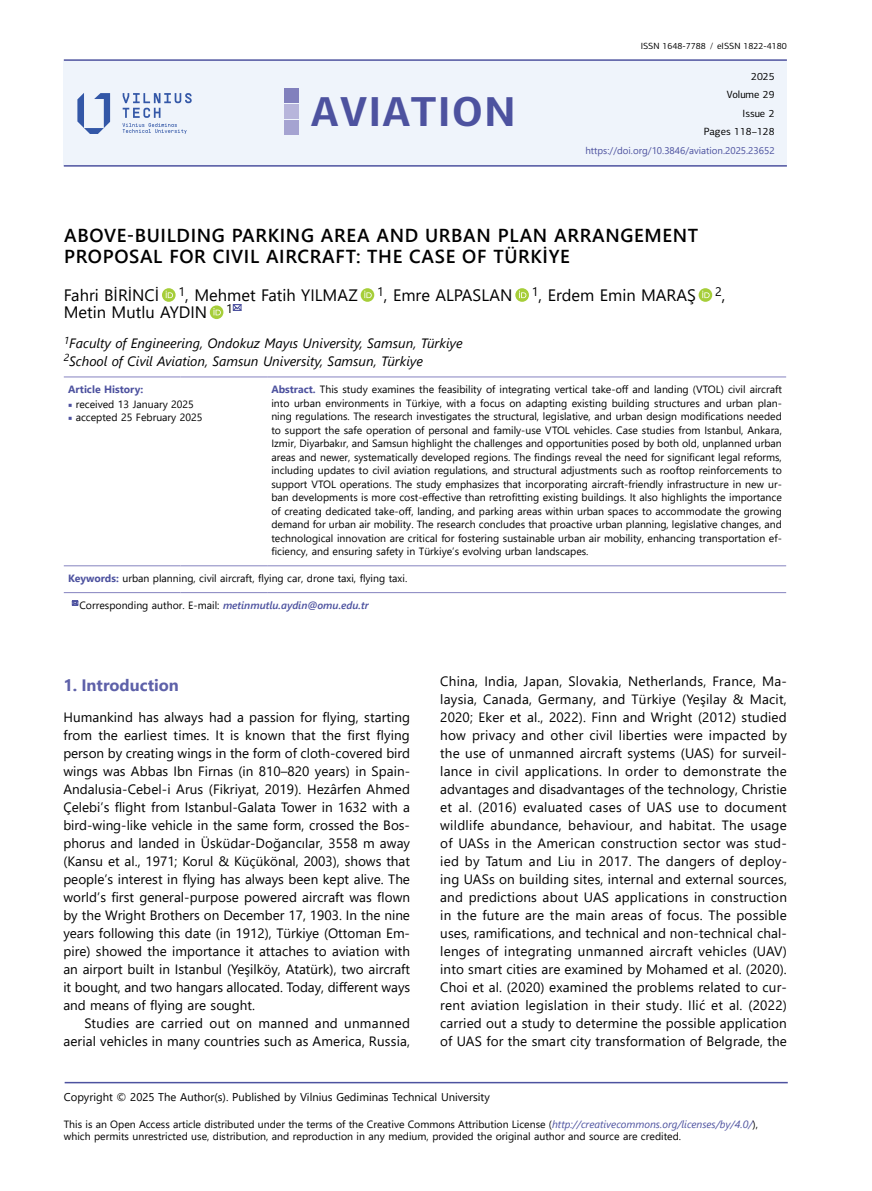
<style>
.page{position:relative;width:872px;height:1191px;background:#fff}
.page>*{position:absolute;margin:0;border:0;box-sizing:border-box;transform-origin:0 0}
.t1{font:700 42px "PF Centro Sans Pro";letter-spacing:.03em;color:#4d529f}
.t2{font:600 18.75px/21px "Segoe UI";letter-spacing:.035em;color:#000}
.t3{font:16.5px/17.2px "Segoe UI";color:#000}
.t4{font:700 16.5px "Segoe UI";color:#5e61a9}
.t5{font:13.5px/18px "Segoe UI";letter-spacing:.01em;color:#000;text-align:justify}
.t6{font:italic 13.5px/17.2px "Segoe UI";color:#000}
.t7{font:11.25px "Segoe UI";color:#000}
.t8{font:10.5px/13.5px "Segoe UI";color:#000}
.t9{font:10.5px/18.1px "PF Centro Sans Pro";color:#000;text-align:right}
.t10{font:700 10.5px "Segoe UI";color:#4d529f}
.t11{font:9.75px "Segoe UI";color:#4d529f}
.t12{font:9px "PF Centro Sans Pro";color:#000}
.s1{font-weight:700;color:#4d529f}
.s2{font-family:"Minion Pro";color:#4d529f}
.s3{font-weight:600;font-style:italic;color:#4d529f}
.s4{font-style:italic;color:#4d529f}
</style>
<div class="page">
<hr style="left:65px;top:1081px;width:722px;height:2px;background:#4d529f">
<div style="left:64px;top:61px;width:723px;height:104px;background:#eff4fb"></div>
<hr style="left:64px;top:59px;width:723px;height:2px;background:#4d529f">
<hr style="left:64px;top:165px;width:723px;height:2px;background:#4d529f">
<svg style="left:77px;top:93px;width:33px;height:41px"></svg>
<svg style="left:123px;top:93px;width:69px;height:41px"></svg>
<div style="left:284px;top:89px;width:15px;height:14px;background:#8180bd"></div>
<div style="left:284px;top:120px;width:15px;height:14px;background:#a5a3d1"></div>
<div style="left:284px;top:104px;width:15px;height:15px;background:#b7b5db"></div>
<svg style="left:162px;top:288px;width:14px;height:14px"></svg>
<svg style="left:166px;top:291px;width:7px;height:7px"></svg>
<div style="left:361px;top:288px;width:13px;height:14px;background:#a6ce39;border-radius:50%"></div>
<svg style="left:364px;top:291px;width:8px;height:7px"></svg>
<svg style="left:515px;top:288px;width:14px;height:14px"></svg>
<svg style="left:519px;top:291px;width:7px;height:7px"></svg>
<svg style="left:698px;top:288px;width:14px;height:14px"></svg>
<svg style="left:702px;top:291px;width:7px;height:7px"></svg>
<svg style="left:210px;top:305px;width:13px;height:14px"></svg>
<svg style="left:213px;top:308px;width:8px;height:7px"></svg>
<svg style="left:232px;top:304px;width:10px;height:7px"></svg>
<hr style="left:64px;top:376px;width:116px;height:1px;background:#9391c7">
<hr style="left:180px;top:376px;width:87px;height:1px;background:#9391c7">
<hr style="left:267px;top:376px;width:519px;height:1px;background:#9391c7">
<hr style="left:64px;top:565px;width:116px;height:1px;background:#9391c7">
<hr style="left:180px;top:565px;width:87px;height:1px;background:#9391c7">
<hr style="left:267px;top:565px;width:519px;height:1px;background:#9391c7">
<hr style="left:64px;top:592px;width:116px;height:1px;background:#9391c7">
<hr style="left:180px;top:592px;width:87px;height:1px;background:#9391c7">
<hr style="left:267px;top:592px;width:519px;height:1px;background:#9391c7">
<svg style="left:71px;top:600px;width:8px;height:6px"></svg>
<h1 class="t1" style="left:311px;top:85px;width:206px">AVIATION</h1>
<p class="t12" style="left:640px;top:41px;width:148px">ISSN 1648-7788 / eISSN 1822-4180</p>
<p class="t9" style="left:704px;top:68px;width:72px">2025<br>Volume 29<br>Issue 2<br>Pages 118–128</p>
<p class="t11" style="left:585px;top:142px;width:191px">https://doi.org/10.3846/aviation.2025.23652</p>
<h2 class="t2" style="left:64px;top:223px;width:635px">ABOVE-BUILDING PARKING AREA AND URBAN PLAN ARRANGEMENT<br>PROPOSAL FOR CIVIL AIRCRAFT: THE CASE OF TÜRKİYE</h2>
<p class="t3" style="left:64px;top:285px;width:663px">Fahri BİRİNCİ <sup>1</sup>, Mehmet Fatih YILMAZ <sup>1</sup>, Emre ALPASLAN <sup>1</sup>, Erdem Emin MARAŞ <sup>2</sup>,<br>Metin Mutlu AYDIN <sup>1</sup></p>
<p class="t6" style="left:64px;top:333px;width:400px"><sup>1</sup>Faculty of Engineering, Ondokuz Mayıs University, Samsun, Türkiye<br><sup>2</sup>School of Civil Aviation, Samsun University, Samsun, Türkiye</p>
<p class="t10" style="left:68px;top:379px;width:77px">Article History:</p>
<p class="t8" style="left:271px;top:382px;width:512px;text-align:justify"><span class="s1">Abstract.</span> This study examines the feasibility of integrating vertical take-off and landing (VTOL) civil aircraft into urban environments in Türkiye, with a focus on adapting existing building structures and urban plan&shy;ning regulations. The research investigates the structural, legislative, and urban design modifications needed to support the safe operation of personal and family-use VTOL vehicles. Case studies from Istanbul, Ankara, Izmir, Diyarbakır, and Samsun highlight the challenges and opportunities posed by both old, unplanned urban areas and newer, systematically developed regions. The findings reveal the need for significant legal reforms, including updates to civil aviation regulations, and structural adjustments such as rooftop reinforcements to support VTOL operations. The study emphasizes that incorporating aircraft-friendly infrastructure in new ur&shy;ban developments is more cost-effective than retrofitting existing buildings. It also highlights the importance of creating dedicated take-off, landing, and parking areas within urban spaces to accommodate the growing demand for urban air mobility. The research concludes that proactive urban planning, legislative changes, and technological innovation are critical for fostering sustainable urban air mobility, enhancing transportation ef&shy;ficiency, and ensuring safety in Türkiye’s evolving urban landscapes.</p>
<p class="t8" style="left:68px;top:396px;width:127px"><span class="s2">■</span> received 13 January 2025</p>
<p class="t8" style="left:68px;top:410px;width:136px"><span class="s2">■</span> accepted 25 February 2025</p>
<p class="t8" style="left:68px;top:570px;width:341px"><span class="s1">Keywords:</span> urban planning, civil aircraft, flying car, drone taxi, flying taxi.</p>
<p class="t8" style="left:79px;top:597px;width:291px">Corresponding author. E-mail: <span class="s3">metinmutlu.aydin@omu.edu.tr</span></p>
<p class="t4" style="left:63px;top:670px;width:117px">1. Introduction</p>
<p class="t5" style="left:63px;top:707px;width:348px">Humankind has always had a passion for flying, starting from the earliest times. It is known that the first flying person by creating wings in the form of cloth-covered bird wings was Abbas Ibn Firnas (in 810–820 years) in Spain-Andalusia-Cebel-i Arus (Fikriyat, 2019). Hezârfen Ahmed Çelebi’s flight from Istanbul-Galata Tower in 1632 with a bird-wing-like vehicle in the same form, crossed the Bos&shy;phorus and landed in Üsküdar-Doğancılar, 3558 m away (Kansu et al., 1971; Korul &amp; Küçükönal, 2003), shows that people’s interest in flying has always been kept alive. The world’s first general-purpose powered aircraft was flown by the Wright Brothers on December 17, 1903. In the nine years following this date (in 1912), Türkiye (Ottoman Em&shy;pire) showed the importance it attaches to aviation with an airport built in Istanbul (Yeşilköy, Atatürk), two aircraft it bought, and two hangars allocated. Today, different ways and means of flying are sought.</p>
<p class="t5" style="left:63px;top:1013px;width:348px;text-align:right">Studies are carried out on manned and unmanned aerial vehicles in many countries such as America, Russia,</p>
<p class="t5" style="left:440px;top:670px;width:348px">China, India, Japan, Slovakia, Netherlands, France, Ma&shy;laysia, Canada, Germany, and Türkiye (Yeşilay &amp; Macit, 2020; Eker et al., 2022). Finn and Wright (2012) studied how privacy and other civil liberties were impacted by the use of unmanned aircraft systems (UAS) for surveil&shy;lance in civil applications. In order to demonstrate the advantages and disadvantages of the technology, Christie et al. (2016) evaluated cases of UAS use to document wildlife abundance, behaviour, and habitat. The usage of UASs in the American construction sector was stud&shy;ied by Tatum and Liu in 2017. The dangers of deploy&shy;ing UASs on building sites, internal and external sources, and predictions about UAS applications in construction in the future are the main areas of focus. The possible uses, ramifications, and technical and non-technical chal&shy;lenges of integrating unmanned aircraft vehicles (UAV) into smart cities are examined by Mohamed et al. (2020).<br>Choi et al. (2020) examined the problems related to cur&shy;rent aviation legislation in their study. Ilić et al. (2022) carried out a study to determine the possible application of UAS for the smart city transformation of Belgrade, the</p>
<p class="t7" style="left:64px;top:1086px;width:427px">Copyright © 2025 The Author(s). Published by Vilnius Gediminas Technical University</p>
<p class="t8" style="left:64px;top:1117px;width:695px;line-height:12px">This is an Open Access article distributed under the terms of the Creative Commons Attribution License (<span class="s4">http://creativecommons.org/licenses/by/4.0/</span>), which permits unrestricted use, distribution, and reproduction in any medium, provided the original author and source are credited.</p>
</div>
